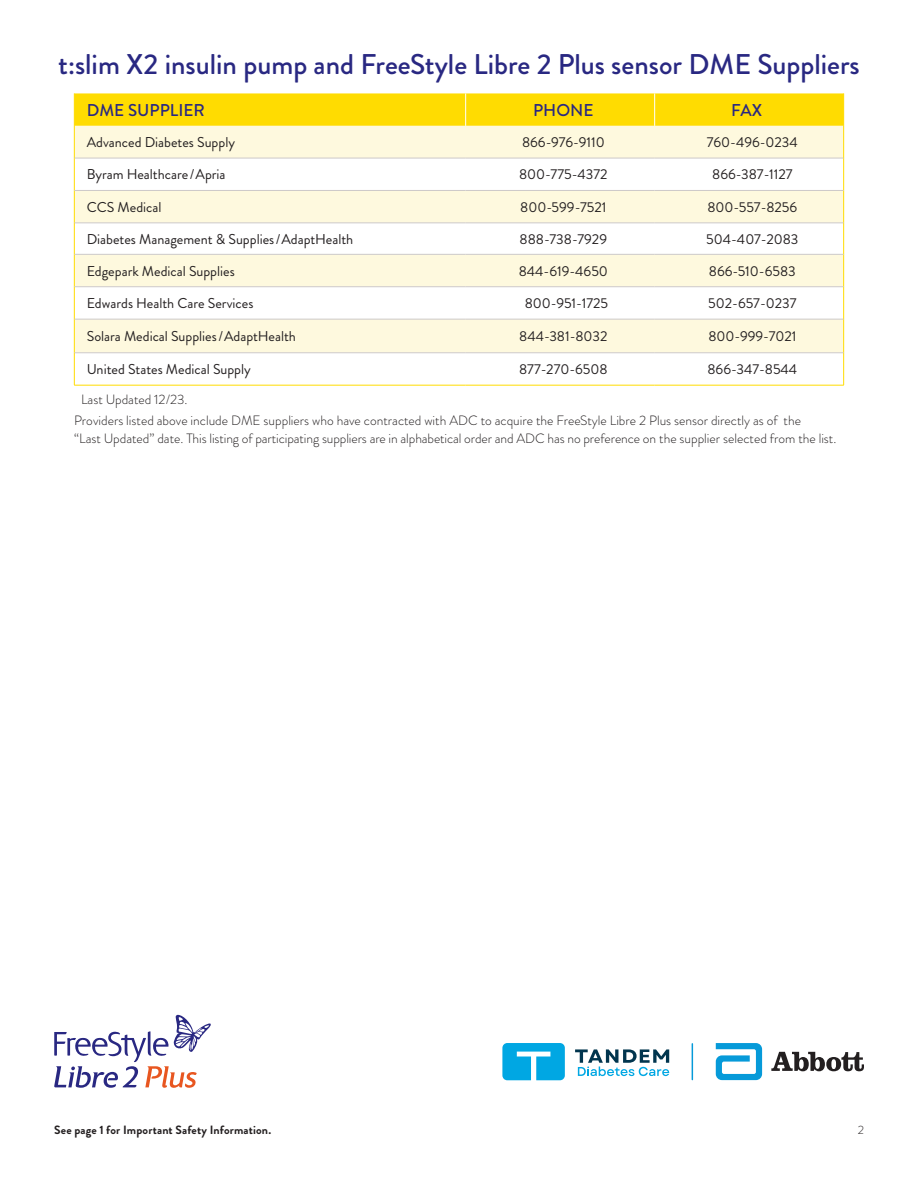
<style>
.page{position:relative;width:918px;height:1188px;background:#fff}
.page>*{position:absolute;margin:0;border:0;box-sizing:border-box;transform-origin:0 0}
.t1{font:500 28.5px "Brandon Grotesque";color:#292882}
.t2{font:500 17.1px "Brandon Grotesque";color:#292882}
.t3{font:14.25px "Brandon Grotesque";color:#231f20}
.t4{font:300 13.5px/18px "Brandon Grotesque";color:#231f20}
.t5{font:700 12px "Brandon Grotesque";letter-spacing:.01em;color:#231f20}
.t6{font:300 12px "Brandon Grotesque";color:#231f20}
</style>
<div class="page">
<div style="left:75px;top:93px;width:768px;height:33px;background:#ffdc01"></div>
<div style="left:75px;top:126px;width:768px;height:227px;background:#fef9de"></div>
<svg style="left:75px;top:159px;width:768px;height:160px"></svg>
<svg style="left:75px;top:384px;width:768px;height:1px"></svg>
<hr style="left:465px;top:93px;width:1px;height:33px;background:#fff">
<hr style="left:654px;top:93px;width:1px;height:33px;background:#fff">
<hr style="left:74px;top:93px;width:1px;height:33px;background:#ffdc01">
<hr style="left:843px;top:93px;width:1px;height:33px;background:#ffdc01">
<hr style="left:74px;top:126px;width:1px;height:32px;background:#ffdc01">
<hr style="left:843px;top:126px;width:1px;height:32px;background:#ffdc01">
<hr style="left:74px;top:158px;width:1px;height:32px;background:#ffdc01">
<hr style="left:843px;top:158px;width:1px;height:32px;background:#ffdc01">
<hr style="left:74px;top:190px;width:1px;height:33px;background:#ffdc01">
<hr style="left:843px;top:190px;width:1px;height:33px;background:#ffdc01">
<hr style="left:74px;top:223px;width:1px;height:31px;background:#ffdc01">
<hr style="left:843px;top:223px;width:1px;height:31px;background:#ffdc01">
<hr style="left:74px;top:254px;width:1px;height:33px;background:#ffdc01">
<hr style="left:843px;top:254px;width:1px;height:33px;background:#ffdc01">
<hr style="left:74px;top:287px;width:1px;height:32px;background:#ffdc01">
<hr style="left:843px;top:287px;width:1px;height:32px;background:#ffdc01">
<hr style="left:74px;top:319px;width:1px;height:34px;background:#ffdc01">
<hr style="left:843px;top:319px;width:1px;height:34px;background:#ffdc01">
<hr style="left:74px;top:353px;width:1px;height:32px;background:#ffdc01">
<hr style="left:843px;top:353px;width:1px;height:32px;background:#ffdc01">
<hr style="left:74px;top:385px;width:392px;height:1px;background:#ffdc01">
<hr style="left:466px;top:385px;width:189px;height:1px;background:#ffdc01">
<hr style="left:655px;top:385px;width:189px;height:1px;background:#ffdc01">
<hr style="left:75px;top:223px;width:391px;height:1px;background:#cdc9c8">
<hr style="left:75px;top:254px;width:391px;height:1px;background:#cdc9c8">
<hr style="left:75px;top:286px;width:391px;height:1px;background:#cdc9c8">
<hr style="left:75px;top:319px;width:391px;height:1px;background:#cdc9c8">
<hr style="left:75px;top:353px;width:391px;height:1px;background:#cdc9c8">
<hr style="left:466px;top:254px;width:189px;height:1px;background:#cdc9c8">
<hr style="left:466px;top:286px;width:189px;height:1px;background:#cdc9c8">
<hr style="left:466px;top:319px;width:189px;height:1px;background:#cdc9c8">
<hr style="left:466px;top:353px;width:189px;height:1px;background:#cdc9c8">
<hr style="left:655px;top:254px;width:188px;height:1px;background:#cdc9c8">
<hr style="left:655px;top:286px;width:188px;height:1px;background:#cdc9c8">
<hr style="left:655px;top:319px;width:188px;height:1px;background:#cdc9c8">
<hr style="left:655px;top:353px;width:188px;height:1px;background:#cdc9c8">
<hr style="left:466px;top:223px;width:189px;height:1px;background:#cdc9c8">
<hr style="left:655px;top:223px;width:188px;height:1px;background:#cdc9c8">
<hr style="left:655px;top:190px;width:188px;height:1px;background:#cdc9c8">
<hr style="left:466px;top:190px;width:189px;height:1px;background:#cdc9c8">
<hr style="left:466px;top:158px;width:189px;height:1px;background:#cdc9c8">
<hr style="left:655px;top:158px;width:188px;height:1px;background:#cdc9c8">
<hr style="left:75px;top:190px;width:391px;height:1px;background:#cdc9c8">
<hr style="left:75px;top:158px;width:391px;height:1px;background:#cdc9c8">
<svg style="left:54px;top:1015px;width:157px;height:73px"></svg>
<svg style="left:502px;top:1043px;width:63px;height:37px;background:#23b3e6"></svg>
<svg style="left:575px;top:1049px;width:94px;height:27px"></svg>
<hr style="left:692px;top:1044px;width:1px;height:36px;background:#069ad9">
<svg style="left:716px;top:1043px;width:46px;height:37px"></svg>
<svg style="left:771px;top:1052px;width:93px;height:19px"></svg>
<p class="t1" style="left:58px;top:44px;width:803px">t:slim X2 insulin pump and FreeStyle Libre 2 Plus sensor DME Suppliers</p>
<p class="t2" style="left:87px;top:98px;width:120px">DME SUPPLIER</p>
<p class="t2" style="left:533px;top:98px;width:62px">PHONE</p>
<p class="t2" style="left:731px;top:98px;width:33px">FAX</p>
<p class="t3" style="left:87px;top:132px;width:150px">Advanced Diabetes Supply</p>
<p class="t3" style="left:522px;top:132px;width:84px">866-976-9110</p>
<p class="t3" style="left:707px;top:132px;width:92px">760-496-0234</p>
<p class="t3" style="left:87px;top:165px;width:140px">Byram Healthcare/Apria</p>
<p class="t3" style="left:519px;top:165px;width:90px">800-775-4372</p>
<p class="t3" style="left:712px;top:165px;width:82px">866-387-1127</p>
<p class="t3" style="left:87px;top:197px;width:76px">CCS Medical</p>
<p class="t3" style="left:520px;top:197px;width:88px">800-599-7521</p>
<p class="t3" style="left:707px;top:197px;width:91px">800-557-8256</p>
<p class="t3" style="left:87px;top:229px;width:268px">Diabetes Management &amp; Supplies/AdaptHealth</p>
<p class="t3" style="left:520px;top:229px;width:89px">888-738-7929</p>
<p class="t3" style="left:706px;top:229px;width:94px">504-407-2083</p>
<p class="t3" style="left:87px;top:261px;width:150px">Edgepark Medical Supplies</p>
<p class="t3" style="left:519px;top:261px;width:91px">844-619-4650</p>
<p class="t3" style="left:709px;top:261px;width:88px">866-510-6583</p>
<p class="t3" style="left:87px;top:293px;width:168px">Edwards Health Care Services</p>
<p class="t3" style="left:525px;top:293px;width:85px">800-951-1725</p>
<p class="t3" style="left:708px;top:293px;width:90px">502-657-0237</p>
<p class="t3" style="left:87px;top:326px;width:211px">Solara Medical Supplies/AdaptHealth</p>
<p class="t3" style="left:519px;top:326px;width:90px">844-381-8032</p>
<p class="t3" style="left:708px;top:326px;width:89px">800-999-7021</p>
<p class="t3" style="left:87px;top:359px;width:166px">United States Medical Supply</p>
<p class="t3" style="left:519px;top:359px;width:90px">877-270-6508</p>
<p class="t3" style="left:707px;top:359px;width:91px">866-347-8544</p>
<p class="t4" style="left:81px;top:391px;width:108px">Last Updated 12/23.</p>
<p class="t4" style="left:74px;top:411px;width:764px">Providers listed above include DME suppliers who have contracted with ADC to acquire the FreeStyle Libre 2 Plus sensor directly as of the<br>“Last Updated” date. This listing of participating suppliers are in alphabetical order and ADC has no preference on the supplier selected from the list.</p>
<p class="t5" style="left:54px;top:1121px;width:219px">See page 1 for Important Safety Information.</p>
<p class="t6" style="left:858px;top:1122px;width:8px">2</p>
</div>
